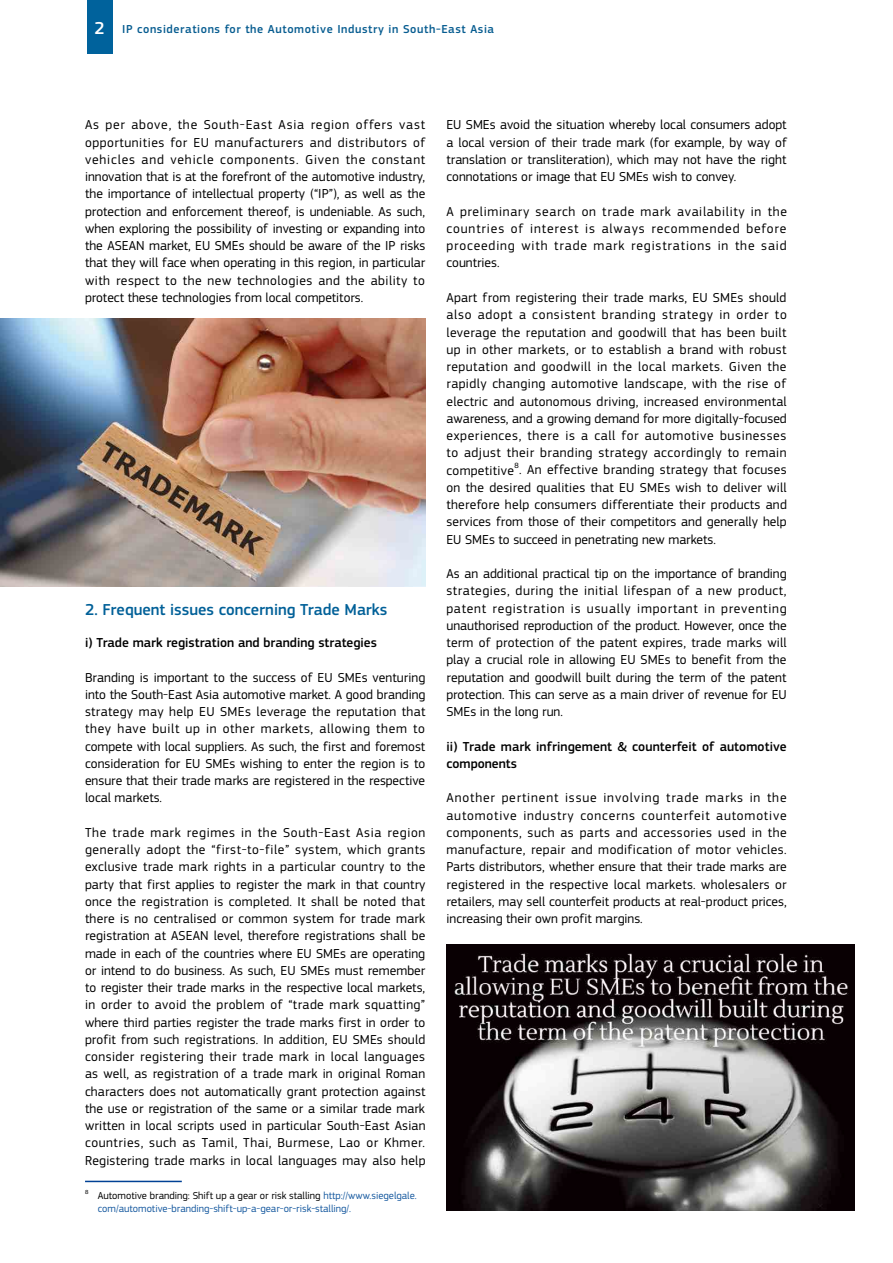
<style>
.page{position:relative;width:893px;height:1263px;background:#fff}
.page>*{position:absolute;margin:0;border:0;box-sizing:border-box;transform-origin:0 0}
.t1{font:500 16.5px "EC Square Sans Pro";color:#006098}
.t2{font:13.5px/17.2px "EC Square Sans Pro";color:#000;text-align:justify}
.t3{font:500 13.5px/17.2px "EC Square Sans Pro";color:#000}
.t4{font:500 12px "EC Square Sans Pro";letter-spacing:.05em;color:#065c90}
.t5{font:10.5px/12.6px "EC Square Sans Pro";color:#16599f}
.t6{font:7.8px "EC Square Sans Pro";color:#000}
.t7{font:6.15px "EC Square Sans Pro";color:#000}
.s1{font-size:18px;color:#fff}
.s2{color:#000}
</style>
<div class="page">
<div style="left:87px;top:0;width:25px;height:53px;background:#00629c"></div>
<img style="left:0;top:319px;width:425px;height:268px">
<img style="left:446px;top:945px;width:409px;height:266px">
<hr style="left:85px;top:1181px;width:97px;height:1px;background:#004195">
<p class="t4" style="left:94px;top:22px;width:401px"><span class="s1">2</span> IP considerations for the Automotive Industry in South-East Asia</p>
<p class="t2" style="left:85px;top:116px;width:342px">As per above, the South-East Asia region offers vast opportunities for EU manufacturers and distributors of vehicles and vehicle components. Given the constant innovation that is at the forefront of the automotive industry, the importance of intellectual property (“IP”), as well as the protection and enforcement thereof, is undeniable. As such, when exploring the possibility of investing or expanding into the ASEAN market, EU SMEs should be aware of the IP risks that they will face when operating in this region, in particular with respect to the new technologies and the ability to protect these technologies from local competitors.</p>
<p class="t1" style="left:85px;top:600px;width:304px">2. Frequent issues concerning Trade Marks</p>
<p class="t3" style="left:85px;top:634px;width:293px">i) Trade mark registration and branding strategies</p>
<p class="t2" style="left:85px;top:668px;width:342px">Branding is important to the success of EU SMEs venturing into the South-East Asia automotive market. A good branding strategy may help EU SMEs leverage the reputation that they have built up in other markets, allowing them to compete with local suppliers. As such, the first and foremost consideration for EU SMEs wishing to enter the region is to ensure that their trade marks are registered in the respective local markets.</p>
<p class="t2" style="left:85px;top:824px;width:342px">The trade mark regimes in the South-East Asia region generally adopt the “first-to-file” system, which grants exclusive trade mark rights in a particular country to the party that first applies to register the mark in that country once the registration is completed. It shall be noted that there is no centralised or common system for trade mark registration at ASEAN level, therefore registrations shall be made in each of the countries where EU SMEs are operating or intend to do business. As such, EU SMEs must remember to register their trade marks in the respective local markets, in order to avoid the problem of “trade mark squatting” where third parties register the trade marks first in order to profit from such registrations. In addition, EU SMEs should consider registering their trade mark in local languages as well, as registration of a trade mark in original Roman characters does not automatically grant protection against the use or registration of the same or a similar trade mark written in local scripts used in particular South-East Asian countries, such as Tamil, Thai, Burmese, Lao or Khmer.<br>Registering trade marks in local languages may also help</p>
<p class="t7" style="left:85px;top:1189px;width:5px">8</p>
<p class="t5" style="left:98px;top:1190px;width:321px"><span class="s2">Automotive branding: Shift up a gear or risk stalling</span> http://www.siegelgale. com/automotive-branding-shift-up-a-gear-or-risk-stalling/.</p>
<p class="t2" style="left:446px;top:116px;width:342px">EU SMEs avoid the situation whereby local consumers adopt a local version of their trade mark (for example, by way of translation or transliteration), which may not have the right connotations or image that EU SMEs wish to convey.</p>
<p class="t2" style="left:446px;top:203px;width:342px">A preliminary search on trade mark availability in the countries of interest is always recommended before proceeding with trade mark registrations in the said countries.</p>
<p class="t2" style="left:446px;top:289px;width:342px">Apart from registering their trade marks, EU SMEs should also adopt a consistent branding strategy in order to leverage the reputation and goodwill that has been built up in other markets, or to establish a brand with robust reputation and goodwill in the local markets. Given the rapidly changing automotive landscape, with the rise of electric and autonomous driving, increased environmental awareness, and a growing demand for more digitally-focused experiences, there is a call for automotive businesses to adjust their branding strategy accordingly to remain competitive . An effective branding strategy that focuses</p>
<p class="t6" style="left:514px;top:461px;width:6px">8</p>
<p class="t2" style="left:446px;top:479px;width:342px">on the desired qualities that EU SMEs wish to deliver will therefore help consumers differentiate their products and services from those of their competitors and generally help EU SMEs to succeed in penetrating new markets.</p>
<p class="t2" style="left:446px;top:565px;width:342px">As an additional practical tip on the importance of branding strategies, during the initial lifespan of a new product, patent registration is usually important in preventing unauthorised reproduction of the product. However, once the term of protection of the patent expires, trade marks will play a crucial role in allowing EU SMEs to benefit from the reputation and goodwill built during the term of the patent protection. This can serve as a main driver of revenue for EU SMEs in the long run.</p>
<p class="t3" style="left:446px;top:738px;width:342px">ii) Trade mark infringement &amp; counterfeit of automotive components</p>
<p class="t2" style="left:446px;top:789px;width:342px">Another pertinent issue involving trade marks in the automotive industry concerns counterfeit automotive components, such as parts and accessories used in the manufacture, repair and modification of motor vehicles.<br>Parts distributors, whether ensure that their trade marks are registered in the respective local markets. wholesalers or retailers, may sell counterfeit products at real-product prices, increasing their own profit margins.</p>
</div>
